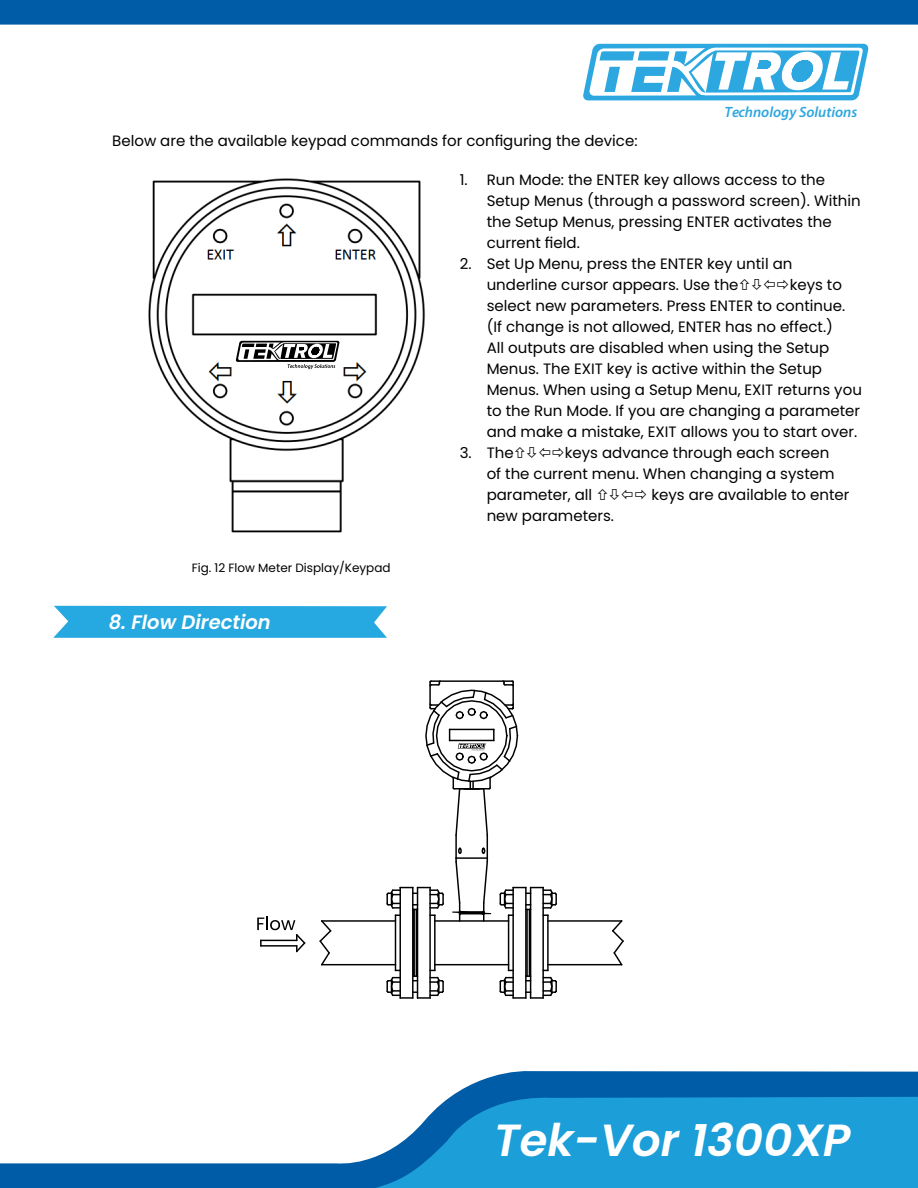
<style>
.page{position:relative;width:918px;height:1188px;background:#fff}
.page>*{position:absolute;margin:0;border:0;box-sizing:border-box;transform-origin:0 0}
.t1{font:italic 600 45px "Poppins";color:#fff}
.t2{font:italic 600 19.5px "Poppins";color:#fff}
.t3{font:15px/21px "Poppins";color:#000}
.t4{font:italic 600 15px "Myriad Pro";color:#2da7df}
.t5{font:12px "Poppins";color:#000}
</style>
<div class="page">
<svg style="left:0;top:0;width:918px;height:101px"></svg>
<svg style="left:0;top:1071px;width:918px;height:117px"></svg>
<svg style="left:375px;top:1095px;width:543px;height:93px;background:#259cd5"></svg>
<svg style="left:583px;top:44px;width:286px;height:56px"></svg>
<img style="left:148px;top:178px;width:277px;height:355px">
<svg style="left:244px;top:336px;width:97px;height:32px"></svg>
<div style="left:264px;top:276px;width:47px;height:16px;background:#fff"></div>
<hr style="left:429px;top:887px;width:2px;height:112px;background:#000">
<hr style="left:416px;top:909px;width:1px;height:68px;background:#000">
<hr style="left:417px;top:887px;width:1px;height:112px;background:#000">
<hr style="left:434px;top:964px;width:75px;height:1px;background:#000">
<hr style="left:434px;top:914px;width:2px;height:57px;background:#000">
<hr style="left:526px;top:909px;width:2px;height:68px;background:#000">
<hr style="left:525px;top:887px;width:2px;height:112px;background:#000">
<hr style="left:512px;top:887px;width:2px;height:112px;background:#000">
<hr style="left:508px;top:914px;width:1px;height:57px;background:#000">
<hr style="left:529px;top:909px;width:1px;height:68px;background:#000">
<hr style="left:412px;top:887px;width:2px;height:112px;background:#000">
<hr style="left:399px;top:887px;width:2px;height:112px;background:#000">
<hr style="left:395px;top:914px;width:1px;height:57px;background:#000">
<hr style="left:321px;top:964px;width:75px;height:1px;background:#000">
<hr style="left:321px;top:920px;width:75px;height:2px;background:#000">
<hr style="left:413px;top:909px;width:2px;height:68px;background:#000">
<svg style="left:319px;top:920px;width:12px;height:46px"></svg>
<hr style="left:530px;top:887px;width:1px;height:112px;background:#000">
<hr style="left:542px;top:887px;width:2px;height:112px;background:#000">
<hr style="left:547px;top:914px;width:2px;height:57px;background:#000">
<hr style="left:547px;top:964px;width:75px;height:1px;background:#000">
<hr style="left:547px;top:920px;width:75px;height:2px;background:#000">
<svg style="left:612px;top:920px;width:12px;height:46px"></svg>
<svg style="left:386px;top:970px;width:58px;height:29px"></svg>
<svg style="left:499px;top:970px;width:58px;height:29px"></svg>
<svg style="left:257px;top:917px;width:48px;height:35px"></svg>
<svg style="left:386px;top:680px;width:171px;height:242px"></svg>
<svg style="left:236px;top:341px;width:104px;height:28px"></svg>
<svg style="left:53px;top:606px;width:334px;height:32px;background:#31ace1"></svg>
<p class="t4" style="left:725px;top:102px;width:134px">Technology Solutions</p>
<p class="t3" style="left:112px;top:130px;width:527px">Below are the available keypad commands for configuring the device:</p>
<p class="t3" style="left:487px;top:170px;width:376px;text-indent:-27px">1. Run Mode: the ENTER key allows access to the Setup Menus (through a password screen). Within the Setup Menus, pressing ENTER activates the current field.</p>
<p class="t3" style="left:487px;top:254px;width:307px;text-indent:-27px">2. Set Up Menu, press the ENTER key until an underline cursor appears. Use the</p>
<p class="t3" style="left:487px;top:275px;width:377px;text-indent:303px">keys to select new parameters. Press ENTER to continue. (If change is not allowed, ENTER has no effect.)<br>All outputs are disabled when using the Setup Menus. The EXIT key is active within the Setup Menus. When using a Setup Menu, EXIT returns you to the Run Mode. If you are changing a parameter and make a mistake, EXIT allows you to start over.</p>
<p class="t3" style="left:460px;top:443px;width:56px">3. The</p>
<p class="t3" style="left:487px;top:443px;width:349px;text-indent:78px">keys advance through each screen of the current menu. When changing a system parameter, all</p>
<p class="t3" style="left:651px;top:485px;width:200px">keys are available to enter</p>
<p class="t5" style="left:192px;top:561px;width:200px">Fig. 12 Flow Meter Display/Keypad</p>
<h2 class="t2" style="left:109px;top:610px;width:164px">8. Flow Direction</h2>
<p class="t3" style="left:487px;top:506px;width:129px">new parameters.</p>
<h1 class="t1" style="left:494px;top:1114px;width:358px">Tek-Vor 1300XP</h1>
</div>
